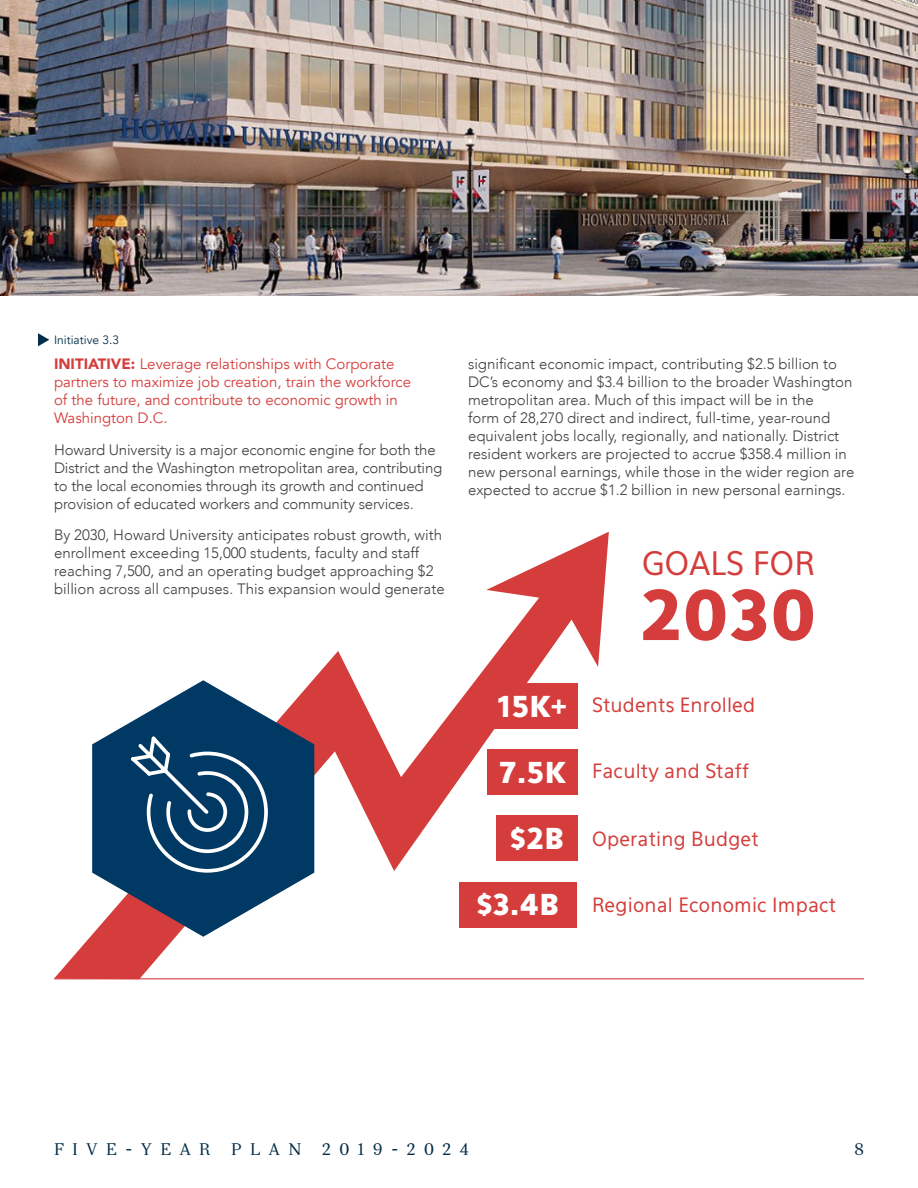
<style>
.page{position:relative;width:918px;height:1188px;background:#fff}
.page>*{position:absolute;margin:0;border:0;box-sizing:border-box;transform-origin:0 0}
.t1{font:900 67.5px "Eau Sans";color:#d53d3c}
.t2{font:32.1px "Eau Sans";letter-spacing:.01em;color:#d53d3c}
.t3{font:900 28.5px "Eau Sans";letter-spacing:.025em;color:#fff}
.t4{font:19.5px "Eau Sans";letter-spacing:.01em;color:#d53d3c}
.t5{font:16.5px "Serif 12 Beta";letter-spacing:.5em;color:#032d48}
.t6{font:300 15px/18px "Avenir";color:#3e3e3f}
.t7{font:15px/18px "Avenir";color:#d53d3c}
.t8{font:12px "Avenir";color:#032d48}
.s1{font-weight:900}
.s2{color:#fff}
</style>
<div class="page">
<img style="left:0;top:0;width:918px;height:295px">
<hr style="left:54px;top:978px;width:810px;height:1px;background:#d22031">
<svg style="left:54px;top:532px;width:555px;height:447px"></svg>
<div style="left:487px;top:683px;width:91px;height:46px;background:#d53d3c"></div>
<div style="left:487px;top:750px;width:91px;height:45px;background:#d53d3c"></div>
<div style="left:496px;top:816px;width:82px;height:45px;background:#d53d3c"></div>
<div style="left:459px;top:882px;width:118px;height:45px;background:#d53d3c"></div>
<svg style="left:92px;top:680px;width:222px;height:257px;fill:#003963"></svg>
<svg style="left:128px;top:733px;width:142px;height:142px;background:#25567a"></svg>
<svg style="left:38px;top:333px;width:11px;height:13px"></svg>
<p class="t8" style="left:54px;top:333px;width:67px">Initiative 3.3</p>
<p class="t7" style="left:54px;top:355px;width:359px"><span class="s1">INITIATIVE:</span> Leverage relationships with Corporate partners to maximize job creation, train the workforce of the future, and contribute to economic growth in Washington D.C.</p>
<p class="t6" style="left:54px;top:440px;width:390px">Howard University is a major economic engine for both the District and the Washington metropolitan area, contributing to the local economies through its growth and continued provision of educated workers and community services.</p>
<p class="t6" style="left:54px;top:526px;width:392px">By 2030, Howard University anticipates robust growth, with enrollment exceeding 15,000 students, faculty and staff reaching 7,500, and an operating budget approaching $2 billion across all campuses. This expansion would generate</p>
<p class="t6" style="left:468px;top:355px;width:388px">significant economic impact, contributing $2.5 billion to DC’s economy and $3.4 billion to the broader Washington metropolitan area. Much of this impact will be in the<br>form of 28,270 direct and indirect, full-time, year-round equivalent jobs locally, regionally, and nationally. District resident workers are projected to accrue $358.4 million in new personal earnings, while those in the wider region are expected to accrue $1.2 billion in new personal earnings.</p>
<p class="t2" style="left:642px;top:545px;width:174px">GOALS FOR</p>
<p class="t1" style="left:640px;top:575px;width:177px">2030</p>
<p class="t3" style="left:498px;top:689px;width:71px">15K+</p>
<p class="t4" style="left:592px;top:694px;width:165px">Students Enrolled</p>
<p class="t3" style="left:500px;top:755px;width:67px">7.5K</p>
<p class="t4" style="left:592px;top:760px;width:159px">Faculty and Staff</p>
<p class="t3" style="left:510px;top:822px;width:55px">$2B</p>
<p class="t4" style="left:592px;top:827px;width:168px">Operating Budget</p>
<p class="t3" style="left:477px;top:888px;width:84px">$3.4B</p>
<p class="t4" style="left:592px;top:893px;width:245px">Regional Economic Impact</p>
<p class="t5" style="left:54px;top:1139px;width:416px">FIVE-YEAR PLAN 2019-2024</p>
<p class="t5" style="left:854px;top:1139px;width:11px">8<span class="s2">5</span></p>
</div>
